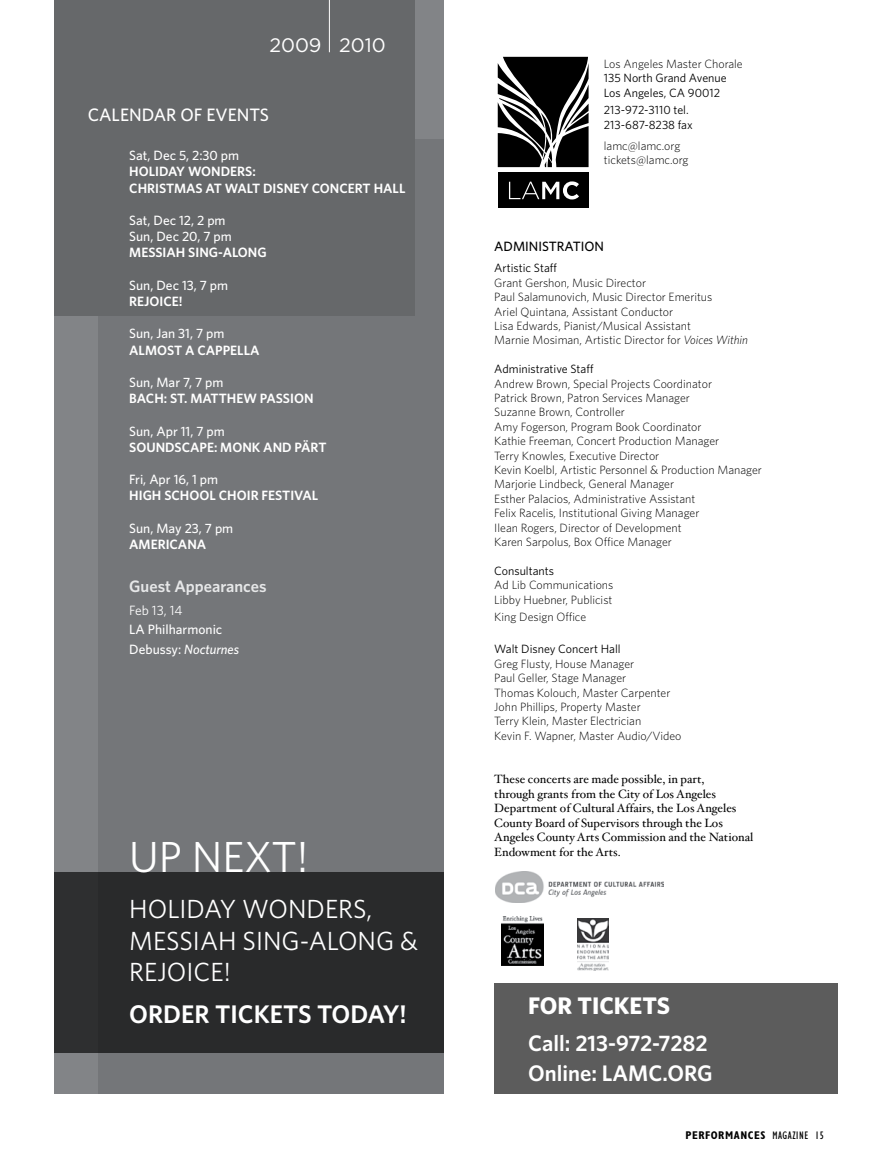
<style>
.page{position:relative;width:878px;height:1175px;background:#fff}
.page>*{position:absolute;margin:0;border:0;box-sizing:border-box;transform-origin:0 0}
.t1{font:43.5px "Whitney";color:#fff}
.t2{font:26.25px/31.5px "Whitney";color:#fff}
.t3{font:600 25.5px "Whitney";color:#fff}
.t4{font:700 24px "Whitney";color:#fff}
.t5{font:600 22.5px/30px "Whitney";color:#fff}
.t6{font:19.5px "Gotham";color:#fff}
.t7{font:500 18px "Whitney";color:#fff}
.t8{font:600 16.5px "Whitney";color:#e6e7e8}
.t9{font:600 13.5px "Whitney";color:#fff}
.t10{font:500 13.5px/16.2px "Whitney";color:#fff}
.t11{font:500 13.5px "Whitney";color:#000}
.t12{font:13.5px "Whitney";color:#fff}
.t13{font:300 12px/14.4px "Whitney";color:#000}
.t14{font:12px/14.4px "Hoefler Txt";color:#000}
.t15{font:12px/14.4px "Whitney";color:#000}
.t16{font:700 condensed 11.25px "Gill Sans";letter-spacing:.05em;color:#000}
.s1{font-style:italic}
.s2{font-weight:400}
</style>
<div class="page">
<div style="left:494px;top:983px;width:344px;height:110px;background:#5c5c5c"></div>
<img style="left:501px;top:916px;width:42px;height:49px">
<img style="left:577px;top:918px;width:31px;height:52px">
<img style="left:496px;top:871px;width:168px;height:31px">
<svg style="left:497px;top:57px;width:91px;height:110px"></svg>
<div style="left:497px;top:172px;width:91px;height:36px;background:#000"></div>
<svg style="left:509px;top:181px;width:70px;height:18px"></svg>
<div style="left:54px;top:0;width:389px;height:1094px;background:#828487"></div>
<div style="left:54px;top:0;width:361px;height:316px;background:#66686a"></div>
<div style="left:98px;top:140px;width:345px;height:954px;background:linear-gradient(to right,#707275,#727477)"></div>
<hr style="left:329px;top:0;width:1px;height:52px;background:#fff">
<div style="left:54px;top:872px;width:389px;height:181px;background:#292a2b"></div>
<h3 class="t6" style="left:269px;top:34px;width:118px">2009 2010</h3>
<h3 class="t7" style="left:88px;top:102px;width:183px">Calen dar of Events</h3>
<p class="t10" style="left:129px;top:147px;width:111px">Sat, Dec 5, 2:30 pm</p>
<p class="t9" style="left:129px;top:163px;width:71px">HOLIDAY WON</p>
<p class="t9" style="left:221px;top:163px;width:37px">DERS:</p>
<p class="t9" style="left:129px;top:179px;width:9px">CHRI</p>
<p class="t9" style="left:159px;top:179px;width:134px">STMAS AT WALT DISNEY</p>
<p class="t9" style="left:312px;top:179px;width:10px">CONCER</p>
<p class="t9" style="left:362px;top:179px;width:44px">T HALL</p>
<p class="t10" style="left:129px;top:212px;width:104px">Sat, Dec 12, 2 pm<br>Sun, Dec 20, 7 pm</p>
<p class="t9" style="left:129px;top:244px;width:139px">MESSIAH SING-ALONG</p>
<p class="t10" style="left:129px;top:277px;width:100px">Sun, Dec 13, 7 pm</p>
<p class="t9" style="left:129px;top:292px;width:29px">REJOICE</p>
<p class="t9" style="left:179px;top:292px;width:5px">!</p>
<p class="t10" style="left:129px;top:325px;width:97px">Sun, Jan 31, 7 pm</p>
<p class="t9" style="left:129px;top:341px;width:132px">ALMOST A CAPPELLA</p>
<p class="t10" style="left:129px;top:374px;width:96px">Sun, Mar 7, 7 pm</p>
<p class="t9" style="left:129px;top:389px;width:109px">BACH : ST. MATTHEW</p>
<p class="t9" style="left:260px;top:389px;width:39px">PASSION</p>
<p class="t10" style="left:129px;top:422px;width:97px">Sun, Apr 11, 7 pm</p>
<p class="t9" style="left:129px;top:438px;width:102px">SOUNDSCAPE: MON</p>
<p class="t9" style="left:252px;top:438px;width:76px">K AND PÄRT</p>
<p class="t10" style="left:129px;top:471px;width:90px">Fri, Apr 16, 1 pm</p>
<p class="t9" style="left:129px;top:487px;width:53px">HIGH SCHOO</p>
<p class="t9" style="left:209px;top:487px;width:19px">L CHOIR</p>
<p class="t9" style="left:261px;top:487px;width:58px">FESTIVAL</p>
<p class="t10" style="left:129px;top:520px;width:105px">Sun, May 23, 7 pm</p>
<p class="t9" style="left:129px;top:535px;width:18px">AMERIC</p>
<p class="t9" style="left:178px;top:535px;width:30px">ANA</p>
<h3 class="t8" style="left:129px;top:575px;width:139px">Guest Appearances</h3>
<p class="t12" style="left:129px;top:601px;width:55px">Feb 13, 14</p>
<p class="t10" style="left:129px;top:619px;width:111px;line-height:19.5px">LA Philharmonic<br>Debussy: <span class="s1">Nocturnes</span></p>
<h1 class="t1" style="left:129px;top:828px;width:181px">U p Next!</h1>
<h2 class="t2" style="left:129px;top:892px;width:290px">Holiday Wonders,<br>Messiah Sing-along &amp;<br>Rejoice!</h2>
<h3 class="t3" style="left:129px;top:997px;width:279px">order tickets Today!</h3>
<p class="t13" style="left:604px;top:56px;width:140px">Los Angeles Master Chorale</p>
<p class="t15" style="left:604px;top:71px;width:124px">135 North Grand Avenue<br>Los Angeles, CA 90012</p>
<p class="t15" style="left:604px;top:103px;width:90px">213-972-3110 tel.<br>213-687-8238 fax</p>
<p class="t13" style="left:604px;top:138px;width:86px">lamc@lamc.org tickets@lamc.org</p>
<p class="t11" style="left:494px;top:237px;width:109px">Admin istration</p>
<p class="t15" style="left:494px;top:261px;width:64px">Artistic Staff</p>
<p class="t13" style="left:494px;top:275px;width:255px">Grant Gershon, Music Director<br>Paul Salamunovich, Music Director Emeritus<br>Ariel Quintana, Assistant Conductor<br>Lisa Edwards, Pianist/Musical Assistant<br>Marnie Mosiman, Artistic Director for <span class="s1">Voices Within</span></p>
<p class="t15" style="left:494px;top:361px;width:101px">Administrative Staff</p>
<p class="t13" style="left:494px;top:376px;width:269px">Andrew Brown, Special Projects Coordinator<br>Patrick Brown, Patron Services Manager<br>Suzanne Brown, Controller<br>Amy Fogerson, Program Book Coordinator<br>Kathie Freeman, Concert Production Manager<br>Terry Knowles, Executive Director<br>Kevin Koelbl, Artistic Personnel &amp; Production Manager Marjorie Lindbeck, General Manager<br>Esther Palacios, Administrative Assistant<br>Felix Racelis, I nstitutional Giving Manager<br>I lean Rogers, Director of Development<br>Karen Sarpolus, Box Office Manager</p>
<p class="t15" style="left:494px;top:563px;width:61px">Consultants</p>
<p class="t13" style="left:494px;top:577px;width:121px">Ad Lib Communications<br>Libby Huebner, Publicist</p>
<p class="t13" style="left:494px;top:609px;width:93px">King Design Office</p>
<p class="t15" style="left:494px;top:641px;width:128px">Walt Disney Concert Hall</p>
<p class="t13" style="left:494px;top:656px;width:189px">Greg Flusty, House Manager<br>Paul Geller, Stage Manager<br>Thomas Kolouch, Master Carpenter<br>John Phillips, Property Master<br>Terry Klein, Master Electrician<br>Kevin F. Wapner, Master Audio/Video</p>
<p class="t14" style="left:494px;top:772px;width:260px">These concerts are made possible, in part,<br>through grants from the City of Los Angeles Department of Cultural Affairs, the Los Angeles County Board of Supervisors through the Los Angeles County Arts Commission and the National Endowment for the Arts.</p>
<h3 class="t4" style="left:528px;top:990px;width:129px">FOR TICKETS</h3>
<h3 class="t5" style="left:528px;top:1027px;width:182px">Call: 213-972-7282<br>Online: lamc.org</h3>
<p class="t16" style="left:685px;top:1128px;width:140px">PErFORMANCEs <span class="s2">MAGAZINE 15</span></p>
</div>
